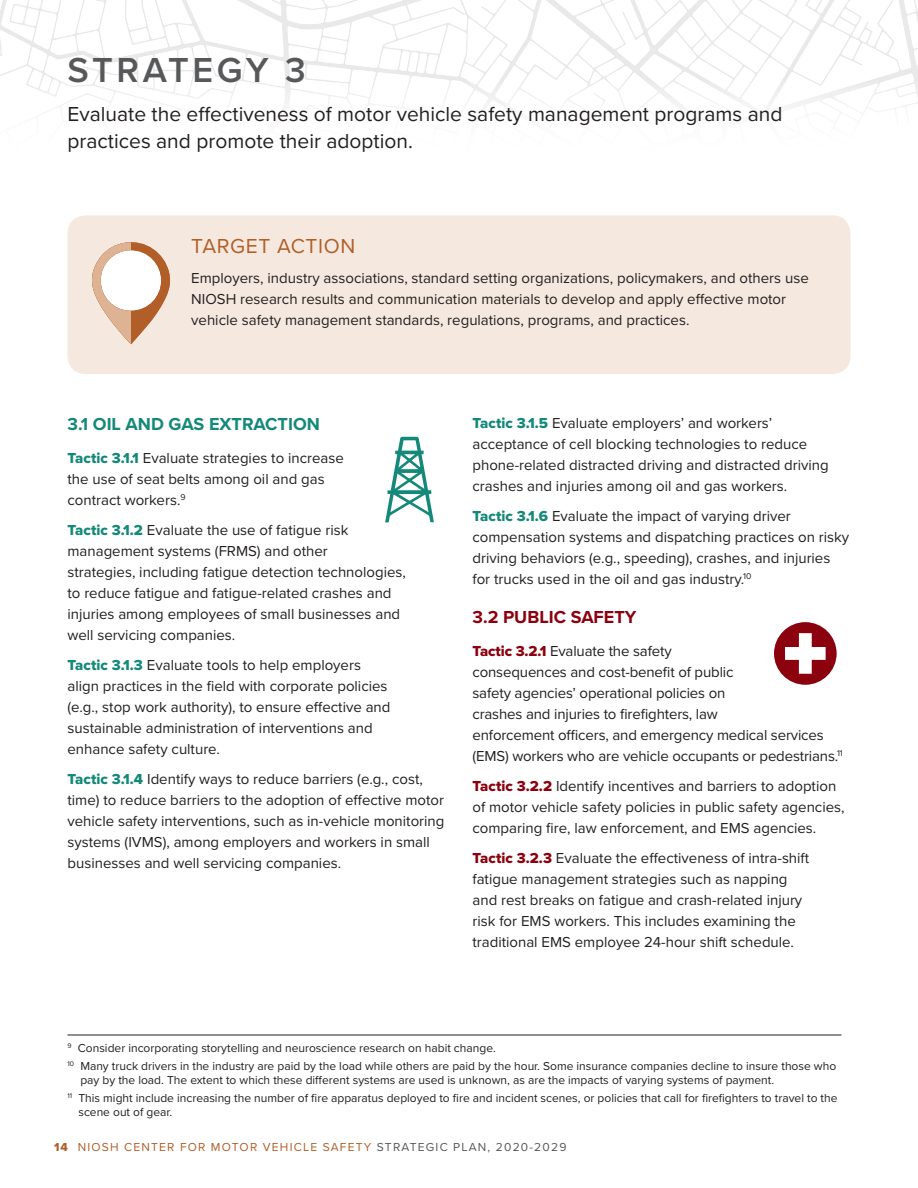
<style>
.page{position:relative;width:918px;height:1188px;background:#fff}
.page>*{position:absolute;margin:0;border:0;box-sizing:border-box;transform-origin:0 0}
.Page_Head{font:600 36px "Proxima Nova";letter-spacing:.1em;color:#57585a}
.Page_Head_2{font:21px/27px "Proxima Nova";color:#231f20}
.Target_Head{font:21px "Proxima Nova";letter-spacing:.03em;color:#b25e28}
.Strategy_Head_Oil{font:700 18px "Proxima Nova";color:#148879}
.Strategy_Head_Pub_Sa{font:700 18px "Proxima Nova";color:#8b010e}
.Body{font:15px/21px "Proxima Nova";color:#231f20}
.Footnote{font:12px/14.4px "Proxima Nova";color:#231f20}
.t1{font:12px "Proxima Nova";letter-spacing:.1em;color:#b25e28}
.s1{font-family:"Proxima Nova Extrabld";color:#148879}
.s2{font-family:"Proxima Nova Extrabld";color:#8b010e}
.s3{font-family:"Proxima Nova Extrabld"}
.s4{color:#57585a}
</style>
<div class="page">
<svg style="left:0;top:0;width:918px;height:107px"></svg>
<div style="left:68px;top:215px;width:782px;height:159px;background:#f5e9df;border-radius:18px"></div>
<svg style="left:131px;top:242px;width:39px;height:102px"></svg>
<svg style="left:92px;top:242px;width:39px;height:102px"></svg>
<hr style="left:68px;top:1035px;width:774px;height:1px;background:#231f20">
<svg style="left:385px;top:437px;width:49px;height:85px"></svg>
<svg style="left:774px;top:622px;width:63px;height:63px"></svg>
<p class="Page_Head" style="left:68px;top:49px;width:240px">STRATEGY 3</p>
<p class="Page_Head_2" style="left:68px;top:101px;width:716px">Evaluate the effectiveness of motor vehicle safety management programs and practices and promote their adoption.</p>
<p class="Target_Head" style="left:191px;top:234px;width:166px">TARGET ACTION</p>
<p class="Body" style="left:191px;top:268px;width:619px">Employers, industry associations, standard setting organizations, policymakers, and others use<br>NIOSH research results and communication materials to develop and apply effective motor vehicle safety management standards, regulations, programs, and practices.</p>
<p class="Strategy_Head_Oil" style="left:68px;top:413px;width:254px">3.1 OIL AND GAS EXTRACTION</p>
<p class="Body" style="left:68px;top:448px;width:278px"><span class="s1">Tactic 3.1.1</span> Evaluate strategies to increase the use of seat belts among oil and gas contract workers.<sup>9</sup></p>
<p class="Body" style="left:68px;top:520px;width:340px"><span class="s1">Tactic 3.1.2</span> Evaluate the use of fatigue risk management systems (FRMS) and other<br>strategies, including fatigue detection technologies, to reduce fatigue and fatigue-related crashes and injuries among employees of small businesses and well servicing companies.</p>
<p class="Body" style="left:68px;top:655px;width:325px"><span class="s1">Tactic 3.1.3</span> Evaluate tools to help employers align practices in the field with corporate policies (e.g., stop work authority), to ensure effective and sustainable administration of interventions and enhance safety culture.</p>
<p class="Body" style="left:68px;top:769px;width:378px"><span class="s1">Tactic 3.1.4</span> Identify ways to reduce barriers (e.g., cost, time) to reduce barriers to the adoption of effective motor vehicle safety interventions, such as in-vehicle monitoring systems (IVMS), among employers and workers in small businesses and well servicing companies.</p>
<p class="Body" style="left:472px;top:412px;width:358px"><span class="s1">Tactic 3.1.5</span> Evaluate employers’ and workers’ acceptance of cell blocking technologies to reduce phone-related distracted driving and distracted driving crashes and injuries among oil and gas workers.</p>
<p class="Body" style="left:472px;top:505px;width:378px"><span class="s1">Tactic 3.1.6</span> Evaluate the impact of varying driver compensation systems and dispatching practices on risky driving behaviors (e.g., speeding), crashes, and injuries for trucks used in the oil and gas industry.<sup>10</sup></p>
<p class="Strategy_Head_Pub_Sa" style="left:472px;top:606px;width:166px">3.2 PUBLIC SAFETY</p>
<p class="Body" style="left:472px;top:640px;width:372px"><span class="s2">Tactic 3.2.1</span> Evaluate the safety<br>consequences and cost-benefit of public<br>safety agencies’ operational policies on<br>crashes and injuries to firefighters, law<br>enforcement officers, and emergency medical services (EMS) workers who are vehicle occupants or pedestrians.<sup>11</sup></p>
<p class="Body" style="left:472px;top:775px;width:374px"><span class="s2">Tactic 3.2.2</span> Identify incentives and barriers to adoption of motor vehicle safety policies in public safety agencies, comparing fire, law enforcement, and EMS agencies.</p>
<p class="Body" style="left:472px;top:847px;width:338px"><span class="s2">Tactic 3.2.3</span> Evaluate the effectiveness of intra-shift fatigue management strategies such as napping and rest breaks on fatigue and crash-related injury risk for EMS workers. This includes examining the traditional EMS employee 24-hour shift schedule.</p>
<p class="Footnote" style="left:68px;top:1041px;width:430px"><sup>9</sup> Consider incorporating storytelling and neuroscience research on habit change.</p>
<p class="Footnote" style="left:80px;top:1059px;width:757px;text-indent:-13px"><sup>10</sup> Many truck drivers in the industry are paid by the load while others are paid by the hour. Some insurance companies decline to insure those who pay by the load. The extent to which these different systems are used is unknown, as are the impacts of varying systems of payment.</p>
<p class="Footnote" style="left:78px;top:1091px;width:761px;text-indent:-11px"><sup>11</sup> This might include increasing the number of fire apparatus deployed to fire and incident scenes, or policies that call for firefighters to travel to the scene out of gear.</p>
<p class="t1" style="left:54px;top:1140px;width:514px"><span class="s3">14</span> NIOSH CENTER FOR MOTOR VEHICLE SAFETY <span class="s4">STRATEGIC PLAN, 2020-2029</span></p>
</div>
